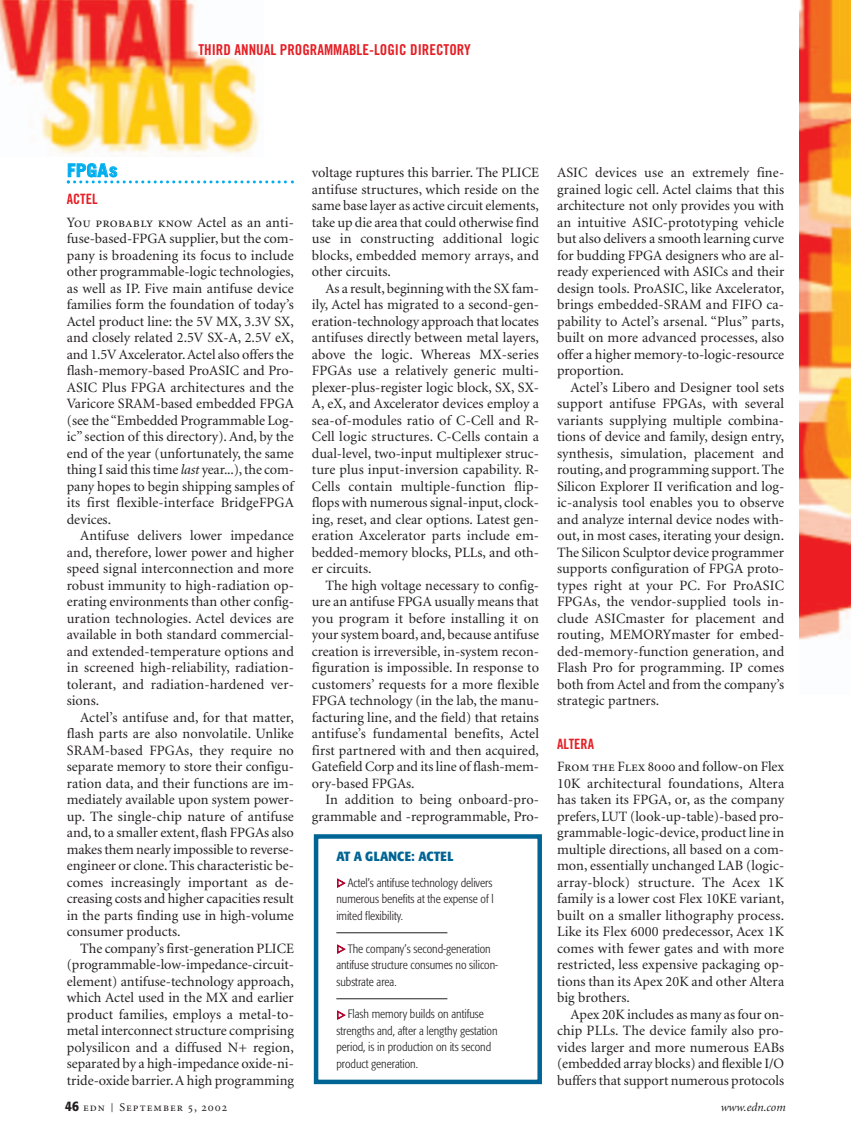
<style>
.page{position:relative;width:851px;height:1134px;background:#fff}
.page>*{position:absolute;margin:0;border:0;box-sizing:border-box;transform-origin:0 0}
.t1{font:700 18px "Trade Gothic";letter-spacing:.02em;color:#00aeef;scale:1.05 1}
.t2{font:15px "Trade Gothic Bold Cond Twenty";color:#e41f25}
.t3{font:14.25px/16.5px "Minion";color:#231f20;text-align:justify}
.t4{font:14.25px "Minion Regular SC";letter-spacing:.01em;color:#231f20}
.t5{font:14.25px "Trade Gothic Bold Cond Twenty";color:#e41f25}
.t6{font:700 condensed 13.2px "Formata";letter-spacing:.015em;color:#006494}
.t7{font:300 condensed 12px/16.5px "Formata";color:#231f20}
.t8{font:12px "Minion Regular SC";letter-spacing:.085em;color:#231f20}
.t9{font:italic 12px "Minion";color:#231f20}
.s1{color:#fff}
.s2{font-size:18px;color:#fff}
.s3{font-family:"Minion"}
.s4{font-style:italic}
.s5{font-family:"Minion Regular SC"}
.s6{font-family:"Formata";font-weight:500;font-stretch:condensed;font-size:14.4px}
.s7{font-family:"Trade Gothic";font-weight:300}
</style>
<div class="page">
<img style="left:0;top:0;width:260px;height:154px">
<img style="left:800px;top:0;width:50px;height:640px">
<svg style="left:67px;top:180px;width:227px;height:3px"></svg>
<hr style="left:336px;top:933px;width:111px;height:1px;background:#231f20">
<hr style="left:336px;top:999px;width:111px;height:1px;background:#231f20">
<div style="left:314px;top:834px;width:228px;height:250px;border:4px solid #006494"></div>
<p class="t2" style="left:198px;top:44px;width:533px">THIRD ANNUAL PROGRAMMABLE-LOGIC DIRECTORY <span class="s1">U</span><span class="s2">AL PROGRAMMABLE-LOGIC DIRECTORY</span></p>
<p class="t1" style="left:67px;top:164px;width:50px">FPGAs</p>
<p class="t5" style="left:67px;top:194px;width:32px">ACTEL</p>
<p class="t4" style="left:67px;top:216px;width:228px">You probably know <span class="s3">Actel as an anti-</span></p>
<p class="t3" style="left:67px;top:231px;width:229px">fuse-based-FPGA supplier, but the com&shy;pany is broadening its focus to include other programmable-logic technologies, as well as IP. Five main antifuse device families form the foundation of today’s Actel product line: the 5V MX, 3.3V SX, and closely related 2.5V SX-A, 2.5V eX, and 1.5V Axcelerator.Actel also offers the flash-memory-based ProASIC and Pro-ASIC Plus FPGA architectures and the Varicore SRAM-based embedded FPGA (see the “Embedded Programmable Log&shy;ic” section of this directory). And, by the end of the year (unfortunately, the same thing I said this time <span class="s4">last</span> year...), the com&shy;pany hopes to begin shipping samples of its first flexible-interface BridgeFPGA devices.</p>
<p class="t3" style="left:67px;top:528px;width:229px;text-indent:14px">Antifuse delivers lower impedance and, therefore, lower power and higher speed signal interconnection and more robust immunity to high-radiation op&shy;erating environments than other config&shy;uration technologies. Actel devices are available in both standard commercial&shy;and extended-temperature options and in screened high-reliability, radiation&shy;tolerant, and radiation-hardened ver&shy;sions.</p>
<p class="t3" style="left:67px;top:710px;width:229px;text-indent:14px">Actel’s antifuse and, for that matter, flash parts are also nonvolatile. Unlike SRAM-based FPGAs, they require no separate memory to store their configu&shy;ration data, and their functions are im&shy;mediately available upon system power&shy;up. The single-chip nature of antifuse and, to a smaller extent, flash FPGAs also makes them nearly impossible to reverse&shy;engineer or clone. This characteristic be&shy;comes increasingly important as de&shy;creasing costs and higher capacities result in the parts finding use in high-volume consumer products.</p>
<p class="t3" style="left:67px;top:941px;width:229px;text-indent:14px">The company’s first-generation PLICE (programmable-low-impedance-circuit&shy;element) antifuse-technology approach, which Actel used in the MX and earlier product families, employs a metal-to&shy;metal interconnect structure comprising polysilicon and a diffused N+ region, separated by a high-impedance oxide-ni&shy;tride-oxide barrier. A high programming</p>
<p class="t3" style="left:312px;top:165px;width:229px">voltage ruptures this barrier. The PLICE antifuse structures, which reside on the same base layer as active circuit elements, take up die area that could otherwise find use in constructing additional logic blocks, embedded memory arrays, and other circuits.</p>
<p class="t3" style="left:312px;top:281px;width:229px;text-indent:14px">As a result, beginning with the SX fam&shy;ily, Actel has migrated to a second-gen&shy;eration-technology approach that locates antifuses directly between metal layers, above the logic. Whereas MX-series FPGAs use a relatively generic multi&shy;plexer-plus-register logic block, SX, SX-A, eX, and Axcelerator devices employ a sea-of-modules ratio of C-Cell and R-Cell logic structures. C-Cells contain a dual-level, two-input multiplexer struc&shy;ture plus input-inversion capability. R-Cells contain multiple-function flip&shy;flops with numerous signal-input, clock&shy;ing, reset, and clear options. Latest gen&shy;eration Axcelerator parts include em&shy;bedded-memory blocks, PLLs, and oth&shy;er circuits.</p>
<p class="t3" style="left:312px;top:578px;width:229px;text-indent:14px">The high voltage necessary to config&shy;ure an antifuse FPGA usually means that you program it before installing it on your system board, and, because antifuse creation is irreversible, in-system recon&shy;figuration is impossible. In response to customers’ requests for a more flexible FPGA technology (in the lab, the manu&shy;facturing line, and the field) that retains antifuse’s fundamental benefits, Actel first partnered with and then acquired, Gatefield Corp and its line of flash-mem&shy;ory-based FPGAs.</p>
<p class="t3" style="left:312px;top:792px;width:229px;text-align:right">In addition to being onboard-pro&shy;grammable and -reprogrammable, Pro-</p>
<p class="t6" style="left:336px;top:851px;width:119px">AT A GLANCE: ACTEL</p>
<p class="t7" style="left:336px;top:875px;width:159px;text-align:justify;text-indent:11px">Actel’s antifuse technology delivers numerous benefits at the expense of l imited flexibility.</p>
<p class="t7" style="left:336px;top:941px;width:163px;text-indent:11px">The company’s second-generation antifuse structure consumes no silicon&shy;substrate area.</p>
<p class="t7" style="left:336px;top:1007px;width:163px;text-indent:11px">Flash memory builds on antifuse strengths and, after a lengthy gestation period, is in production on its second product generation.</p>
<p class="t3" style="left:557px;top:165px;width:229px">ASIC devices use an extremely fine&shy;grained logic cell. Actel claims that this architecture not only provides you with an intuitive ASIC-prototyping vehicle but also delivers a smooth learning curve for budding FPGA designers who are al&shy;ready experienced with ASICs and their design tools. ProASIC, like Axcelerator, brings embedded-SRAM and FIFO ca&shy;pability to Actel’s arsenal. “Plus” parts, built on more advanced processes, also offer a higher memory-to-logic-resource proportion.</p>
<p class="t3" style="left:557px;top:380px;width:229px;text-indent:14px">Actel’s Libero and Designer tool sets support antifuse FPGAs, with several variants supplying multiple combina&shy;tions of device and family, design entry, synthesis, simulation, placement and routing, and programming support. The Silicon Explorer II verification and log&shy;ic-analysis tool enables you to observe and analyze internal device nodes with&shy;out, in most cases, iterating your design.<br>The Silicon Sculptor device programmer supports configuration of FPGA proto&shy;types right at your PC. For ProASIC FPGAs, the vendor-supplied tools in&shy;clude ASICmaster for placement and routing, MEMORYmaster for embed&shy;ded-memory-function generation, and Flash Pro for programming. IP comes both from Actel and from the company’s strategic partners.</p>
<p class="t5" style="left:557px;top:738px;width:38px">ALTERA</p>
<p class="t3" style="left:557px;top:759px;width:229px"><span class="s5">From the Flex 8000</span> and follow-on Flex 10K architectural foundations, Altera has taken its FPGA, or, as the company prefers, LUT (look-up-table)-based pro&shy;grammable-logic-device, product line in multiple directions, all based on a com&shy;mon, essentially unchanged LAB (logic&shy;array-block) structure. The Acex 1K family is a lower cost Flex 10KE variant, built on a smaller lithography process.<br>Like its Flex 6000 predecessor, Acex 1K comes with fewer gates and with more restricted, less expensive packaging op&shy;tions than its Apex 20K and other Altera big brothers.</p>
<p class="t3" style="left:557px;top:1007px;width:229px;text-indent:14px">Apex 20K includes as many as four on&shy;chip PLLs. The device family also pro&shy;vides larger and more numerous EABs (embedded array blocks) and flexible I/O buffers that support numerous protocols</p>
<p class="t8" style="left:65px;top:1102px;width:163px"><span class="s6">46</span> edn <span class="s7">|</span> September 5, 2002</p>
<p class="t9" style="left:720px;top:1102px;width:66px">www.edn.com</p>
</div>
